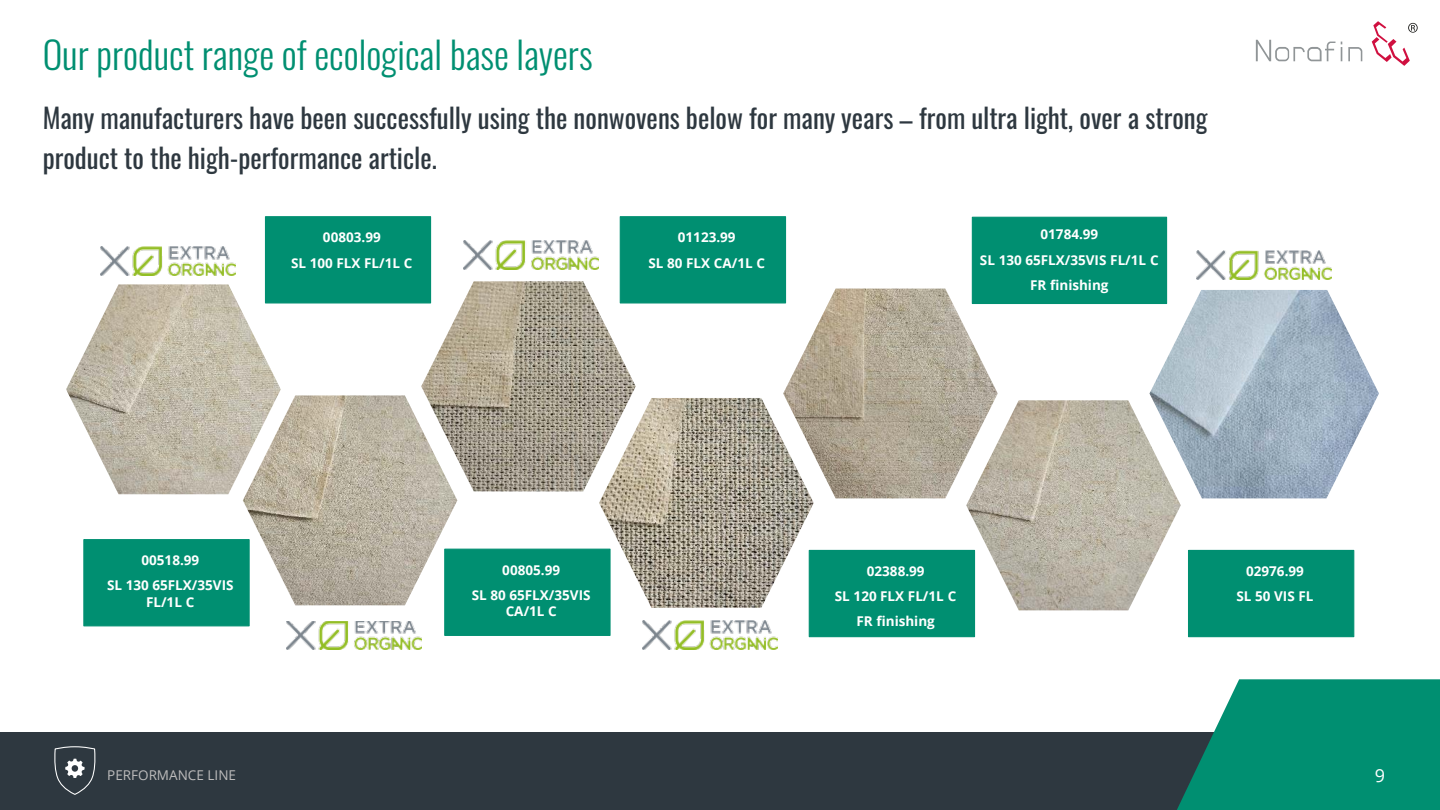
<style>
.page{position:relative;width:1440px;height:810px;background:#fff}
.page>*{position:absolute;margin:0;border:0;box-sizing:border-box;transform-origin:0 0}
.t1{font:300 37.5px "Oswald";color:#008f71}
.t2{font:27px/40.5px "Oswald";color:#2e3840}
.t3{font:18px "Open Sans";color:#fff}
.t4{font:700 13.5px/25.2px "Open Sans";color:#fff;text-align:center}
.t5{font:13.5px "Open Sans";color:#bdbcbc}
</style>
<div class="page">
<div style="left:0;top:732px;width:1440px;height:78px;background:#2e3840"></div>
<svg style="left:1256px;top:40px;width:106px;height:21px"></svg>
<svg style="left:1372px;top:21px;width:46px;height:45px"></svg>
<svg style="left:1177px;top:679px;width:263px;height:131px;background:#15947a"></svg>
<svg style="left:54px;top:746px;width:42px;height:49px"></svg>
<img style="left:66px;top:284px;width:215px;height:210px">
<img style="left:243px;top:395px;width:214px;height:210px">
<img style="left:421px;top:281px;width:215px;height:210px">
<img style="left:599px;top:398px;width:215px;height:210px">
<img style="left:783px;top:289px;width:215px;height:209px">
<img style="left:966px;top:400px;width:215px;height:210px">
<img style="left:1149px;top:290px;width:230px;height:208px">
<div style="left:83px;top:539px;width:167px;height:87px;background:#008f71;border:1px solid #008f71"></div>
<div style="left:265px;top:216px;width:166px;height:88px;background:#008f71;border:1px solid #008f71"></div>
<div style="left:444px;top:549px;width:167px;height:87px;background:#008f71;border:1px solid #008f71"></div>
<div style="left:620px;top:216px;width:166px;height:88px;background:#008f71;border:1px solid #008f71"></div>
<div style="left:809px;top:550px;width:166px;height:87px;background:#008f71"></div>
<div style="left:972px;top:217px;width:195px;height:87px;background:#008f71;border:1px solid #008f71"></div>
<div style="left:1188px;top:550px;width:166px;height:87px;background:#008f71"></div>
<img style="left:101px;top:247px;width:134px;height:29px">
<img style="left:286px;top:621px;width:135px;height:29px">
<img style="left:463px;top:240px;width:135px;height:29px">
<img style="left:642px;top:620px;width:135px;height:29px">
<img style="left:1196px;top:251px;width:135px;height:28px">
<h1 class="t1" style="left:43px;top:21px;width:552px">Our product range of ecological base layers</h1>
<h2 class="t2" style="left:43px;top:95px;width:1166px">Many manufacturers have been successfully using the nonwovens below for many years – from ultra light, over a strong product to the high-performance article.</h2>
<p class="t4" style="left:291px;top:224px;width:123px">00803.99<br>SL 100 FLX FL/1L C</p>
<p class="t4" style="left:648px;top:225px;width:118px">01123.99<br>SL 80 FLX CA/1L C</p>
<p class="t4" style="left:980px;top:222px;width:180px">01784.99<br>SL 130 65FLX/35VIS FL/1L C<br>FR finishing</p>
<p class="t4" style="left:107px;top:547px;width:128px">00518.99<br>SL 130 65FLX/35VIS</p>
<p class="t4" style="left:146px;top:589px;width:50px">FL/1L C</p>
<p class="t5" style="left:107px;top:766px;width:130px">PERFORMANCE LINE</p>
<p class="t4" style="left:472px;top:557px;width:120px">00805.99<br>SL 80 65FLX/35VIS</p>
<p class="t4" style="left:506px;top:598px;width:53px">CA/1L C</p>
<p class="t4" style="left:835px;top:558px;width:123px">02388.99<br>SL 120 FLX FL/1L C<br>FR finishing</p>
<p class="t4" style="left:1236px;top:558px;width:79px">02976.99<br>SL 50 VIS FL</p>
<h3 class="t3" style="left:1375px;top:763px;width:12px">9</h3>
</div>
